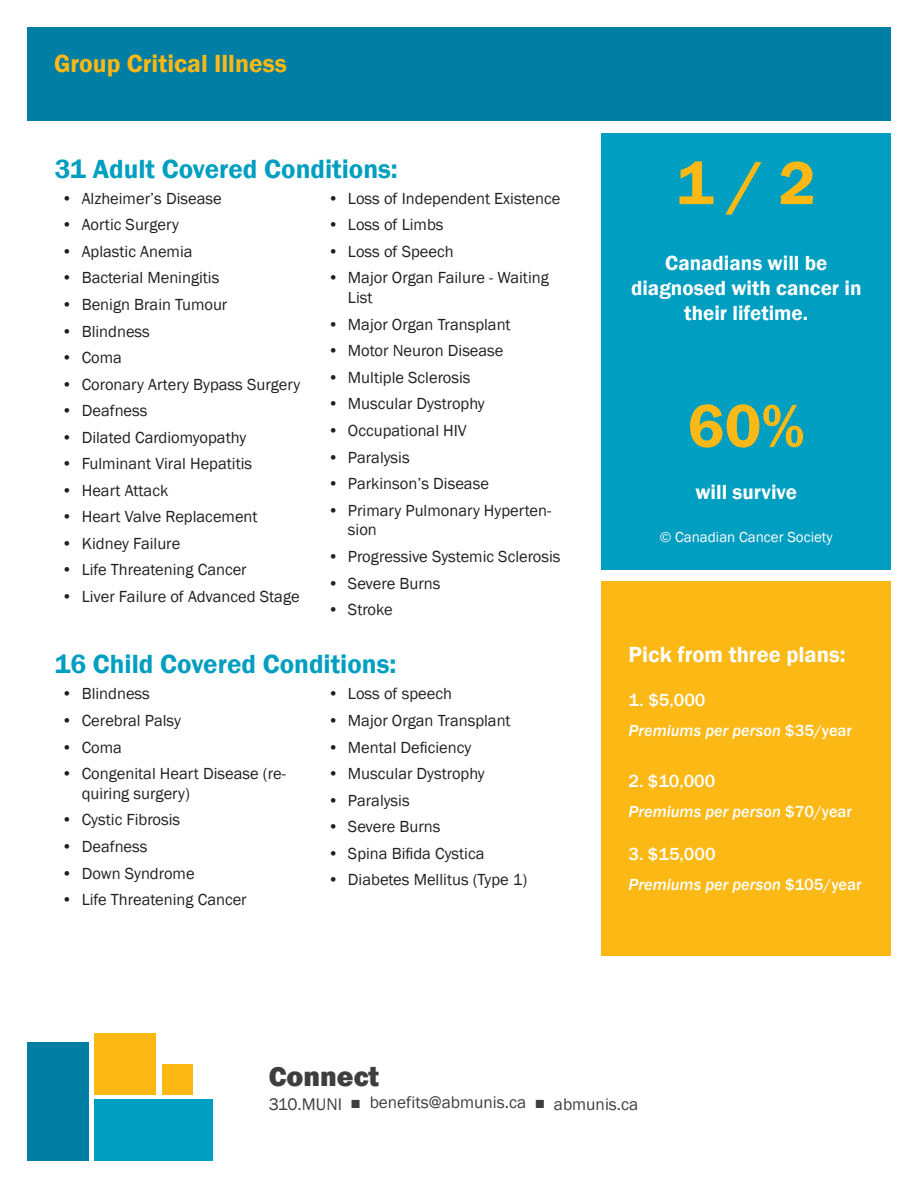
<style>
.page{position:relative;width:918px;height:1188px;background:#fff}
.page>*{position:absolute;margin:0;border:0;box-sizing:border-box;transform-origin:0 0}
.t1{font:600 63px "Franklin Gothic";color:#fcb814}
.t2{font:800 28.5px "Franklin Gothic";color:#3e3e3f}
.t3{font:600 27px "Franklin Gothic";color:#009ec0}
.t4{font:600 25.5px "Franklin Gothic";color:#fcb814}
.t5{font:600 22.5px "Franklin Gothic";color:#fff}
.t6{font:600 21px/25.2px "Franklin Gothic";color:#fff;text-align:center}
.t7{font:500 18px "Franklin Gothic";color:#fff}
.t8{font:17.25px "Franklin Gothic";color:#3e3e3f}
.t9{font:16.5px/19.8px "Franklin Gothic";color:#231f20}
.t10{font:italic 500 16.5px "Franklin Gothic";color:#fff}
.t11{font:15px "Franklin Gothic";color:#fff}
.s1{font-style:normal}
</style>
<div class="page">
<div style="left:27px;top:1042px;width:62px;height:119px;background:#007ea4"></div>
<div style="left:94px;top:1099px;width:119px;height:62px;background:#009ec0"></div>
<div style="left:94px;top:1033px;width:62px;height:62px;background:#fcb814"></div>
<div style="left:162px;top:1064px;width:30px;height:31px;background:#fcb814"></div>
<div style="left:27px;top:27px;width:864px;height:94px;background:#007ea4"></div>
<div style="left:602px;top:133px;width:289px;height:436px;background:#009ec0"></div>
<div style="left:602px;top:581px;width:289px;height:375px;background:#fcb814"></div>
<p class="t4" style="left:54px;top:48px;width:234px">Group Critical Illness</p>
<p class="t3" style="left:55px;top:152px;width:345px">31 Adult Covered Conditions:</p>
<p class="t9" style="left:62px;top:189px;width:162px">• Alzheimer’s Disease</p>
<p class="t9" style="left:62px;top:215px;width:119px">• Aortic Surgery</p>
<p class="t9" style="left:62px;top:242px;width:133px">• Aplastic Anemia</p>
<p class="t9" style="left:62px;top:268px;width:159px">• Bacterial Meningitis</p>
<p class="t9" style="left:62px;top:295px;width:167px">• Benign Brain Tumour</p>
<p class="t9" style="left:62px;top:322px;width:90px">• Blindness</p>
<p class="t9" style="left:62px;top:348px;width:62px">• Coma</p>
<p class="t9" style="left:62px;top:375px;width:240px">• Coronary Artery Bypass Surgery</p>
<p class="t9" style="left:62px;top:401px;width:88px">• Deafness</p>
<p class="t9" style="left:62px;top:428px;width:186px">• Dilated Cardiomyopathy</p>
<p class="t9" style="left:62px;top:454px;width:192px">• Fulminant Viral Hepatitis</p>
<p class="t9" style="left:62px;top:481px;width:108px">• Heart Attack</p>
<p class="t9" style="left:62px;top:507px;width:198px">• Heart Valve Replacement</p>
<p class="t9" style="left:62px;top:534px;width:120px">• Kidney Failure</p>
<p class="t9" style="left:62px;top:560px;width:187px">• Life Threatening Cancer</p>
<p class="t9" style="left:62px;top:587px;width:240px">• Liver Failure of Advanced Stage</p>
<p class="t9" style="left:328px;top:189px;width:234px">• Loss of Independent Existence</p>
<p class="t9" style="left:328px;top:215px;width:117px">• Loss of Limbs</p>
<p class="t9" style="left:328px;top:242px;width:127px">• Loss of Speech</p>
<p class="t9" style="left:348px;top:268px;width:202px;text-indent:-20px">• Major Organ Failure - Waiting<br>List</p>
<p class="t9" style="left:328px;top:315px;width:185px">• Major Organ Transplant</p>
<p class="t9" style="left:328px;top:341px;width:177px">• Motor Neuron Disease</p>
<p class="t9" style="left:328px;top:368px;width:144px">• Multiple Sclerosis</p>
<p class="t9" style="left:328px;top:394px;width:159px">• Muscular Dystrophy</p>
<p class="t9" style="left:328px;top:421px;width:141px">• Occupational HIV</p>
<p class="t9" style="left:328px;top:448px;width:84px">• Paralysis</p>
<p class="t9" style="left:328px;top:474px;width:163px">• Parkinson’s Disease</p>
<p class="t9" style="left:348px;top:501px;width:205px;text-indent:-20px">• Primary Pulmonary Hyperten&shy;sion</p>
<p class="t9" style="left:328px;top:547px;width:234px">• Progressive Systemic Sclerosis</p>
<p class="t9" style="left:328px;top:574px;width:114px">• Severe Burns</p>
<p class="t9" style="left:328px;top:600px;width:66px">• Stroke</p>
<p class="t1" style="left:677px;top:144px;width:141px">1 / 2</p>
<p class="t6" style="left:631px;top:250px;width:232px">Canadians will be diagnosed with cancer in their lifetime.</p>
<p class="t1" style="left:688px;top:387px;width:119px">60%</p>
<p class="t6" style="left:695px;top:480px;width:103px">will survive</p>
<p class="t11" style="left:660px;top:528px;width:174px">© Canadian Cancer Society</p>
<p class="t3" style="left:55px;top:648px;width:343px">16 Child Covered Conditions:</p>
<p class="t5" style="left:629px;top:641px;width:219px">Pick from three plans:</p>
<p class="t7" style="left:629px;top:688px;width:78px">1. $5,000</p>
<p class="t10" style="left:629px;top:720px;width:225px">Premiums per person <span class="s1">$35/year</span></p>
<p class="t7" style="left:629px;top:770px;width:88px">2. $10,000</p>
<p class="t10" style="left:629px;top:801px;width:225px">Premiums per person <span class="s1">$70/year</span></p>
<p class="t7" style="left:629px;top:843px;width:89px">3. $15,000</p>
<p class="t10" style="left:629px;top:875px;width:235px">Premiums per person <span class="s1">$105/year</span></p>
<p class="t9" style="left:328px;top:684px;width:126px">• Loss of speech</p>
<p class="t9" style="left:328px;top:711px;width:185px">• Major Organ Transplant</p>
<p class="t9" style="left:328px;top:737px;width:145px">• Mental Deficiency</p>
<p class="t9" style="left:328px;top:764px;width:159px">• Muscular Dystrophy</p>
<p class="t9" style="left:328px;top:791px;width:84px">• Paralysis</p>
<p class="t9" style="left:328px;top:817px;width:114px">• Severe Burns</p>
<p class="t9" style="left:328px;top:844px;width:158px">• Spina Bifida Cystica</p>
<p class="t9" style="left:328px;top:870px;width:201px">• Diabetes Mellitus (Type 1)</p>
<p class="t9" style="left:62px;top:684px;width:90px">• Blindness</p>
<p class="t9" style="left:62px;top:711px;width:121px">• Cerebral Palsy</p>
<p class="t9" style="left:62px;top:737px;width:62px">• Coma</p>
<p class="t9" style="left:82px;top:764px;width:206px;text-indent:-20px">• Congenital Heart Disease (re&shy;quiring surgery)</p>
<p class="t9" style="left:62px;top:810px;width:120px">• Cystic Fibrosis</p>
<p class="t9" style="left:62px;top:837px;width:88px">• Deafness</p>
<p class="t9" style="left:62px;top:863px;width:135px">• Down Syndrome</p>
<p class="t9" style="left:62px;top:890px;width:187px">• Life Threatening Cancer</p>
<p class="t2" style="left:269px;top:1058px;width:112px">Connect</p>
<p class="t8" style="left:269px;top:1092px;width:371px">310.MUNI ■ benefits@abmunis.ca ■ abmunis.ca</p>
</div>
